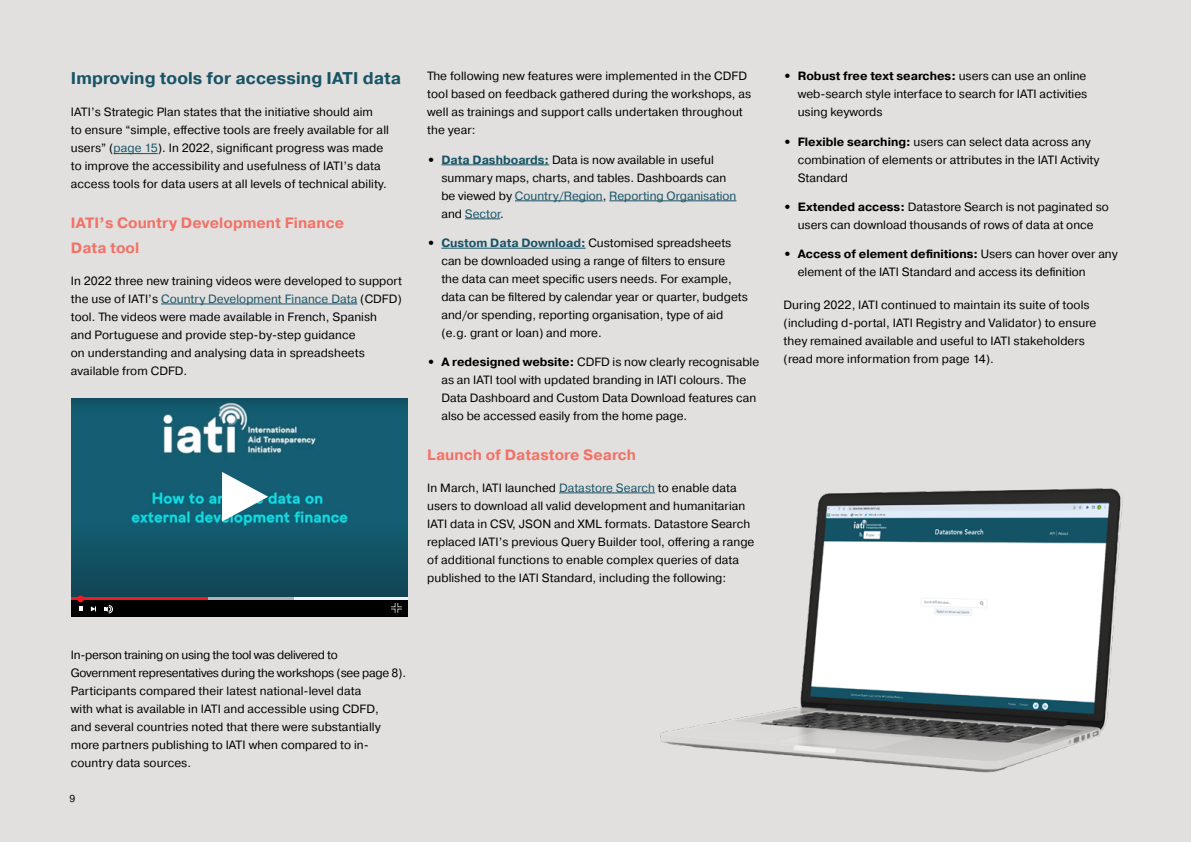
<style>
.page{position:relative;width:1191px;height:842px;background:#e2e0df}
.page>*{position:absolute;margin:0;border:0;box-sizing:border-box;transform-origin:0 0}
.t1{font:700 17px "Pragmatica";letter-spacing:.005em;color:#185466}
.t2{font:700 15px/25px "Pragmatica";letter-spacing:.005em;color:#f27266}
.t3{font:12px/18px "Pragmatica";letter-spacing:.005em;color:#000}
.t4{font:10px "Pragmatica";color:#000}
.s1{color:#185466}
.s2{font-weight:700}
.s3{font-weight:700;color:#185466}
</style>
<div class="page">
<hr style="left:114px;top:153px;width:44px;height:1px;background:#185466">
<hr style="left:161px;top:304px;width:196px;height:1px;background:#185466">
<img style="left:653px;top:488px;width:470px;height:285px">
<hr style="left:441px;top:165px;width:108px;height:1px;background:#185466">
<hr style="left:515px;top:201px;width:88px;height:1px;background:#185466">
<hr style="left:609px;top:201px;width:127px;height:1px;background:#185466">
<hr style="left:465px;top:219px;width:35px;height:1px;background:#185466">
<hr style="left:441px;top:248px;width:144px;height:1px;background:#185466">
<hr style="left:559px;top:493px;width:96px;height:1px;background:#185466">
<img style="left:71px;top:398px;width:336px;height:200px">
<svg style="left:222px;top:472px;width:46px;height:49px;background:#8ab8c1"></svg>
<div style="left:71px;top:600px;width:336px;height:17px;background:#000"></div>
<hr style="left:71px;top:598px;width:137px;height:2px;background:#ec1c24">
<hr style="left:208px;top:598px;width:86px;height:2px;background:#b2b2b2">
<hr style="left:294px;top:598px;width:113px;height:2px;background:#f1f1f1">
<div style="left:77px;top:595px;width:7px;height:7px;background:#ec1c24;border-radius:50%"></div>
<svg style="left:391px;top:603px;width:11px;height:10px"></svg>
<svg style="left:79px;top:606px;width:3px;height:5px"></svg>
<svg style="left:91px;top:606px;width:5px;height:5px"></svg>
<svg style="left:104px;top:605px;width:9px;height:8px"></svg>
<h1 class="t1" style="left:71px;top:67px;width:332px">Improving tools for accessing IATI data</h1>
<p class="t3" style="left:71px;top:104px;width:319px">IATI’s Strategic Plan states that the initiative should aim<br>to ensure “simple, effective tools are freely available for all users” (<span class="s1">page 15</span>). In 2022, significant progress was made to improve the accessibility and usefulness of IATI’s data access tools for data users at all levels of technical ability.</p>
<p class="t2" style="left:71px;top:210px;width:275px">IATI’s Country Development Finance<br>Data tool</p>
<p class="t3" style="left:71px;top:272px;width:333px">In 2022 three new training videos were developed to support the use of IATI’s <span class="s1">Country Development Finance Data</span> (CDFD) tool. The videos were made available in French, Spanish<br>and Portuguese and provide step-by-step guidance<br>on understanding and analysing data in spreadsheets available from CDFD.</p>
<p class="t3" style="left:427px;top:67px;width:325px">The following new features were implemented in the CDFD tool based on feedback gathered during the workshops, as well as trainings and support calls undertaken throughout the year:</p>
<p class="t3" style="left:441px;top:151px;width:296px;text-indent:-14px"><span class="s2">•</span> <span class="s3">Data Dashboards:</span> Data is now available in useful summary maps, charts, and tables. Dashboards can be viewed by <span class="s1">Country/Region</span>, <span class="s1">Reporting Organisation </span>and <span class="s1">Sector</span>.</p>
<p class="t3" style="left:441px;top:234px;width:308px;text-indent:-14px"><span class="s2">•</span> <span class="s3">Custom Data Download:</span> Customised spreadsheets can be downloaded using a range of filters to ensure<br>the data can meet specific users needs. For example, data can be filtered by calendar year or quarter, budgets and/or spending, reporting organisation, type of aid (e.g. grant or loan) and more.</p>
<p class="t3" style="left:441px;top:353px;width:319px;text-indent:-14px"><span class="s2">• A redesigned website:</span> CDFD is now clearly recognisable as an IATI tool with updated branding in IATI colours. The Data Dashboard and Custom Data Download features can also be accessed easily from the home page.</p>
<p class="t2" style="left:427px;top:442px;width:210px">Launch of Datastore Search</p>
<p class="t3" style="left:427px;top:479px;width:329px">In March, IATI launched <span class="s1">Datastore Search</span> to enable data users to download all valid development and humanitarian IATI data in CSV, JSON and XML formats. Datastore Search replaced IATI’s previous Query Builder tool, offering a range of additional functions to enable complex queries of data published to the IATI Standard, including the following:</p>
<p class="t3" style="left:797px;top:67px;width:291px;text-align:justify;text-indent:-14px"><span class="s2">• Robust free text searches:</span> users can use an online web-search style interface to search for IATI activities using keywords</p>
<p class="t3" style="left:797px;top:133px;width:303px;text-indent:-14px"><span class="s2">• Flexible searching:</span> users can select data across any combination of elements or attributes in the IATI Activity<br>Standard</p>
<p class="t3" style="left:783px;top:198px;width:327px;text-align:center"><span class="s2">• Extended access:</span> Datastore Search is not paginated so users can download thousands of rows of data at once</p>
<p class="t3" style="left:797px;top:245px;width:321px;text-indent:-14px"><span class="s2">• Access of element definitions:</span> Users can hover over any element of the IATI Standard and access its definition</p>
<p class="t3" style="left:783px;top:296px;width:314px">During 2022, IATI continued to maintain its suite of tools (including d-portal, IATI Registry and Validator) to ensure they remained available and useful to IATI stakeholders (read more information from page 14).</p>
<p class="t3" style="left:71px;top:646px;width:337px">In-person training on using the tool was delivered to Government representatives during the workshops (see page 8).<br>Participants compared their latest national-level data<br>with what is available in IATI and accessible using CDFD,<br>and several countries noted that there were substantially more partners publishing to IATI when compared to in&shy;country data sources.</p>
<p class="t4" style="left:69px;top:792px;width:7px">9</p>
</div>
